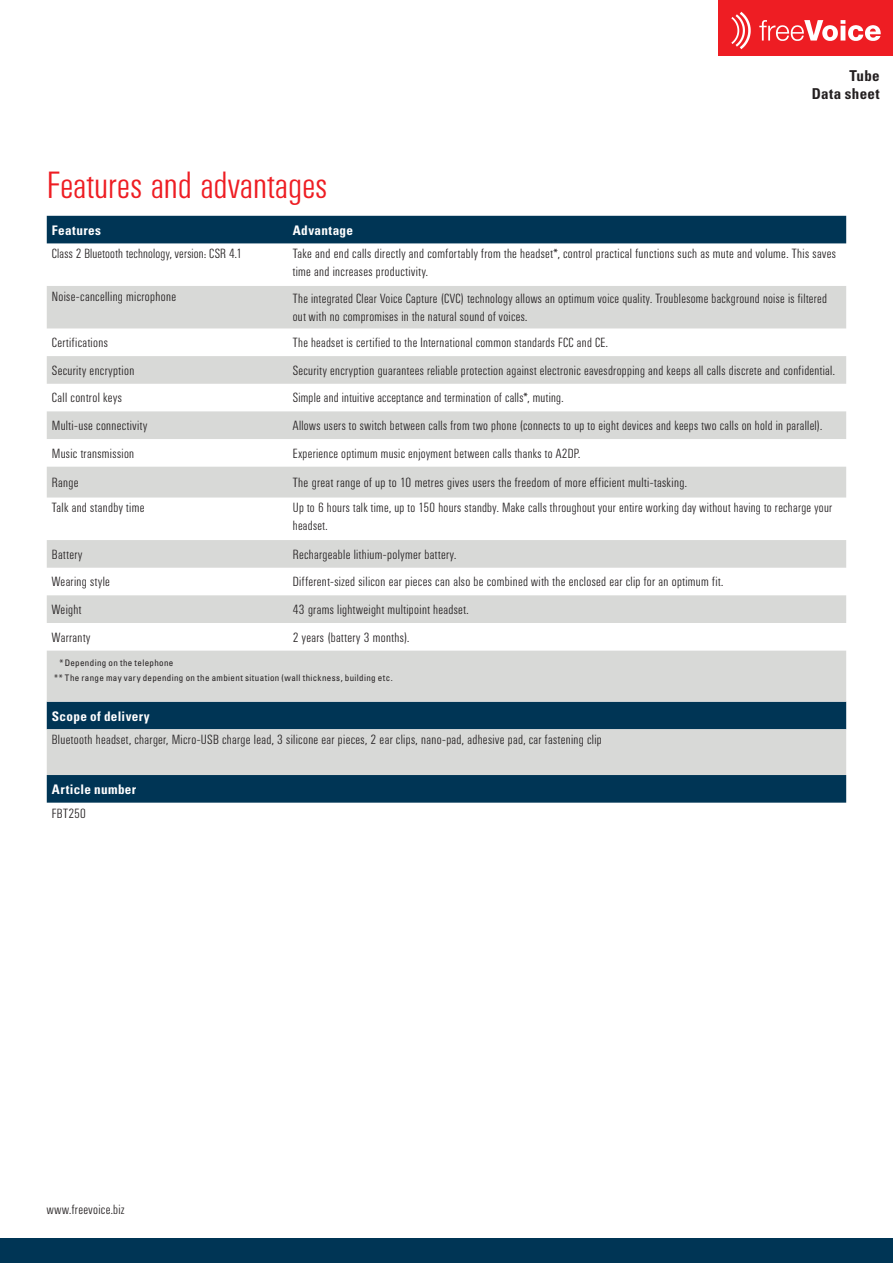
<style>
.page{position:relative;width:893px;height:1263px;background:#fff}
.page>*{position:absolute;margin:0;border:0;box-sizing:border-box;transform-origin:0 0}
.t1{font:300 37.5px "Univers Condensed BQ";letter-spacing:.005em;color:#ee1d23}
.t2{font:700 condensed 15px/18px "Univers LT";letter-spacing:.02em;color:#231f20;text-align:right}
.t3{font:300 13.2px/18px "Univers Condensed BQ";letter-spacing:.025em;color:#231f20}
.t4{font:700 condensed 13.2px "Univers LT";letter-spacing:.025em;color:#fff}
.t5{font:condensed 9px/14.4px "Univers LT";letter-spacing:.04em;color:#231f20}
</style>
<div class="page">
<div style="left:0;top:1238px;width:893px;height:25px;background:#003555"></div>
<svg style="left:47px;top:216px;width:799px;height:587px;fill:#003555"></svg>
<svg style="left:47px;top:286px;width:799px;height:489px;fill:#d8d9d7"></svg>
<div style="left:719px;top:0;width:174px;height:55px;background:#ee1d23"></div>
<img style="left:731px;top:11px;width:150px;height:39px">
<p class="t2" style="left:812px;top:66px;width:69px">Tube<br>Data sheet</p>
<h1 class="t1" style="left:47px;top:165px;width:282px">Features and advantages</h1>
<p class="t4" style="left:52px;top:222px;width:51px">Features</p>
<p class="t4" style="left:293px;top:222px;width:62px">Advantage</p>
<p class="t3" style="left:52px;top:245px;width:192px">Class 2 Bluetooth technology, version: CSR 4.1</p>
<p class="t3" style="left:293px;top:245px;width:545px">Take and end calls directly and comfortably from the headset*, control practical functions such as mute and volume. This saves time and increases productivity.</p>
<p class="t3" style="left:52px;top:288px;width:126px">Noise-cancelling microphone</p>
<p class="t3" style="left:293px;top:290px;width:536px">The integrated Clear Voice Capture (CVC) technology allows an optimum voice quality. Troublesome background noise is filtered out with no compromises in the natural sound of voices.</p>
<p class="t3" style="left:52px;top:334px;width:57px">Certifications</p>
<p class="t3" style="left:293px;top:334px;width:317px">The headset is certified to the International common standards FCC and CE.</p>
<p class="t3" style="left:52px;top:362px;width:84px">Security encryption</p>
<p class="t3" style="left:293px;top:362px;width:544px">Security encryption guarantees reliable protection against electronic eavesdropping and keeps all calls discrete and confidential.</p>
<p class="t3" style="left:52px;top:389px;width:71px">Call control keys</p>
<p class="t3" style="left:293px;top:389px;width:272px">Simple and intuitive acceptance and termination of calls*, muting.</p>
<p class="t3" style="left:52px;top:417px;width:97px">Multi-use connectivity</p>
<p class="t3" style="left:293px;top:417px;width:531px">Allows users to switch between calls from two phone (connects to up to eight devices and keeps two calls on hold in parallel).</p>
<p class="t3" style="left:52px;top:445px;width:84px">Music transmission</p>
<p class="t3" style="left:293px;top:445px;width:289px">Experience optimum music enjoyment between calls thanks to A2DP.</p>
<p class="t3" style="left:52px;top:474px;width:28px">Range</p>
<p class="t3" style="left:293px;top:474px;width:396px">The great range of up to 10 metres gives users the freedom of more efficient multi-tasking.</p>
<p class="t3" style="left:52px;top:499px;width:94px">Talk and standby time</p>
<p class="t3" style="left:293px;top:499px;width:541px">Up to 6 hours talk time, up to 150 hours standby. Make calls throughout your entire working day without having to recharge your headset.</p>
<p class="t3" style="left:52px;top:546px;width:32px">Battery</p>
<p class="t3" style="left:293px;top:546px;width:165px">Rechargeable lithium-polymer battery.</p>
<p class="t3" style="left:52px;top:573px;width:60px">Wearing style</p>
<p class="t3" style="left:293px;top:573px;width:432px">Different-sized silicon ear pieces can also be combined with the enclosed ear clip for an optimum fit.</p>
<p class="t3" style="left:52px;top:601px;width:31px">Weight</p>
<p class="t3" style="left:293px;top:601px;width:177px">43 grams lightweight multipoint headset.</p>
<p class="t3" style="left:52px;top:628px;width:40px">Warranty</p>
<p class="t3" style="left:293px;top:628px;width:118px">2 years (battery 3 months).</p>
<p class="t5" style="left:54px;top:656px;width:340px;text-indent:5px">*Depending on the telephone<br>** The range may vary depending on the ambient situation (wall thickness, building etc.</p>
<p class="t4" style="left:52px;top:708px;width:99px">Scope of delivery</p>
<p class="t3" style="left:52px;top:731px;width:551px">Bluetooth headset, charger, Micro-USB charge lead, 3 silicone ear pieces, 2 ear clips, nano-pad, adhesive pad, car fastening clip</p>
<p class="t4" style="left:52px;top:781px;width:86px">Article number</p>
<p class="t3" style="left:52px;top:804px;width:36px">FBT250</p>
<p class="t3" style="left:47px;top:1201px;width:79px">www.freevoice.biz</p>
</div>
